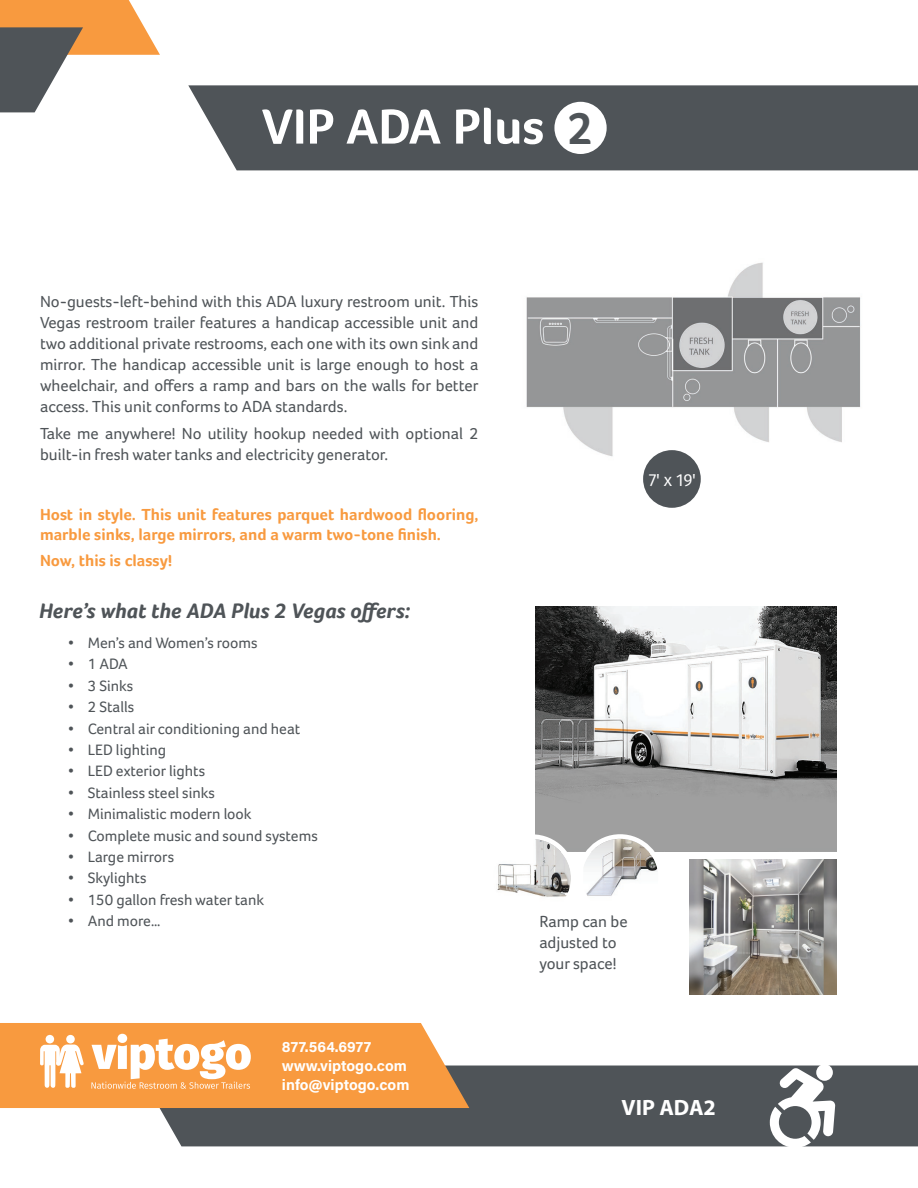
<style>
.page{position:relative;width:918px;height:1188px;background:#fff}
.page>*{position:absolute;margin:0;border:0;box-sizing:border-box;transform-origin:0 0}
.t1{font:700 50.7px "Foco";color:#fff}
.t2{font:700 46.5px "Foco";color:#4f5458}
.t3{font:700 22.2px "Myriad Pro";color:#fff}
.t4{font:italic 700 21.6px "Foco";color:#4f5458;scale:1.04 1}
.t5{font:17.4px "Fira Sans";color:#fff}
.t6{font:16.5px/21px "Foco";color:#4f5458}
.t7{font:700 16.5px/19.5px "Foco";color:#f89a3f}
.t8{font:15.45px "Foco";color:#4f5458}
.t9{font:700 15px "Acumin Pro";color:#fff}
</style>
<div class="page">
<img style="left:526px;top:262px;width:335px;height:203px">
<div style="left:159px;top:1066px;width:759px;height:80px;background:#4f5458"></div>
<div style="left:188px;top:85px;width:730px;height:85px;background:#4f5458"></div>
<svg style="left:0;top:0;width:160px;height:112px"></svg>
<div style="left:554px;top:102px;width:53px;height:52px;background:#fff;border-radius:50%"></div>
<svg style="left:0;top:1023px;width:469px;height:85px;background:#f6a85c"></svg>
<div style="left:118px;top:1034px;width:9px;height:9px;background:#fff;border-radius:50%"></div>
<img style="left:536px;top:606px;width:300px;height:246px">
<img style="left:690px;top:859px;width:146px;height:135px">
<div style="left:643px;top:450px;width:58px;height:58px;background:#4f5458;border-radius:50%"></div>
<img style="left:497px;top:839px;width:74px;height:58px">
<div style="left:489px;top:834px;width:87px;height:87px;border:5px solid #fff;border-radius:50%"></div>
<img style="left:583px;top:839px;width:75px;height:57px">
<div style="left:577px;top:834px;width:86px;height:86px;border:5px solid #fff;border-radius:50%"></div>
<svg style="left:816px;top:1064px;width:17px;height:17px"></svg>
<svg style="left:770px;top:1068px;width:65px;height:79px"></svg>
<p class="t1" style="left:262px;top:97px;width:284px">VIP ADA Plus</p>
<p class="t2" style="left:568px;top:101px;width:26px">2</p>
<p class="t6" style="left:40px;top:291px;width:440px;text-align:justify">No-guests-left-behind with this ADA luxury restroom unit. This Vegas restroom trailer features a handicap accessible unit and two additional private restrooms, each one with its own sink and mirror. The handicap accessible unit is large enough to host a wheelchair, and offers a ramp and bars on the walls for better access. This unit conforms to ADA standards.</p>
<p class="t6" style="left:40px;top:423px;width:440px">Take me anywhere! No utility hookup needed with optional 2 built-in fresh water tanks and electricity generator.</p>
<p class="t7" style="left:40px;top:505px;width:440px">Host in style. This unit features parquet hardwood flooring, marble sinks, large mirrors, and a warm two-tone finish.</p>
<p class="t7" style="left:40px;top:551px;width:134px">Now, this is classy!</p>
<p class="t4" style="left:39px;top:598px;width:358px">Here s’ what the ADA Plus 2 Vegas offers:</p>
<p class="t8" style="left:68px;top:634px;width:7px">•</p>
<p class="t8" style="left:88px;top:634px;width:172px">Mens’ and Womens’ rooms</p>
<p class="t8" style="left:68px;top:655px;width:7px">•</p>
<p class="t8" style="left:88px;top:655px;width:42px">1 ADA</p>
<p class="t8" style="left:68px;top:677px;width:7px">•</p>
<p class="t8" style="left:88px;top:677px;width:47px">3 Sinks</p>
<p class="t8" style="left:68px;top:698px;width:7px">•</p>
<p class="t8" style="left:88px;top:698px;width:48px">2 Stalls</p>
<p class="t8" style="left:68px;top:719px;width:7px">•</p>
<p class="t8" style="left:88px;top:719px;width:214px">Central air conditioning and heat</p>
<p class="t8" style="left:68px;top:741px;width:7px">•</p>
<p class="t8" style="left:88px;top:741px;width:80px">LED lighting</p>
<p class="t8" style="left:68px;top:762px;width:7px">•</p>
<p class="t8" style="left:88px;top:762px;width:119px">LED exterior lights</p>
<p class="t8" style="left:68px;top:784px;width:7px">•</p>
<p class="t8" style="left:88px;top:784px;width:129px">Stainless steel sinks</p>
<p class="t8" style="left:68px;top:805px;width:7px">•</p>
<p class="t8" style="left:88px;top:805px;width:165px">Minimalistic modern look</p>
<p class="t8" style="left:68px;top:826px;width:7px">•</p>
<p class="t8" style="left:88px;top:826px;width:232px">Complete music and sound systems</p>
<p class="t8" style="left:68px;top:848px;width:7px">•</p>
<p class="t8" style="left:88px;top:848px;width:88px">Large mirrors</p>
<p class="t8" style="left:68px;top:869px;width:7px">•</p>
<p class="t8" style="left:88px;top:869px;width:60px">Skylights</p>
<p class="t8" style="left:68px;top:891px;width:7px">•</p>
<p class="t8" style="left:88px;top:891px;width:178px">150 gallon fresh water tank</p>
<p class="t8" style="left:68px;top:912px;width:7px">•</p>
<p class="t8" style="left:88px;top:912px;width:74px">And more...</p>
<p class="t9" style="left:282px;top:1037px;width:91px">877.564.6977</p>
<p class="t9" style="left:282px;top:1055px;width:127px">www.viptogo.com</p>
<p class="t9" style="left:282px;top:1074px;width:129px">info@viptogo.com</p>
<p class="t5" style="left:649px;top:467px;width:49px">7 x' 19'</p>
<p class="t6" style="left:539px;top:911px;width:90px">Ramp can be adjusted to</p>
<p class="t6" style="left:539px;top:953px;width:79px">your space!</p>
<p class="t3" style="left:622px;top:1093px;width:96px">VIP ADA2</p>
</div>
